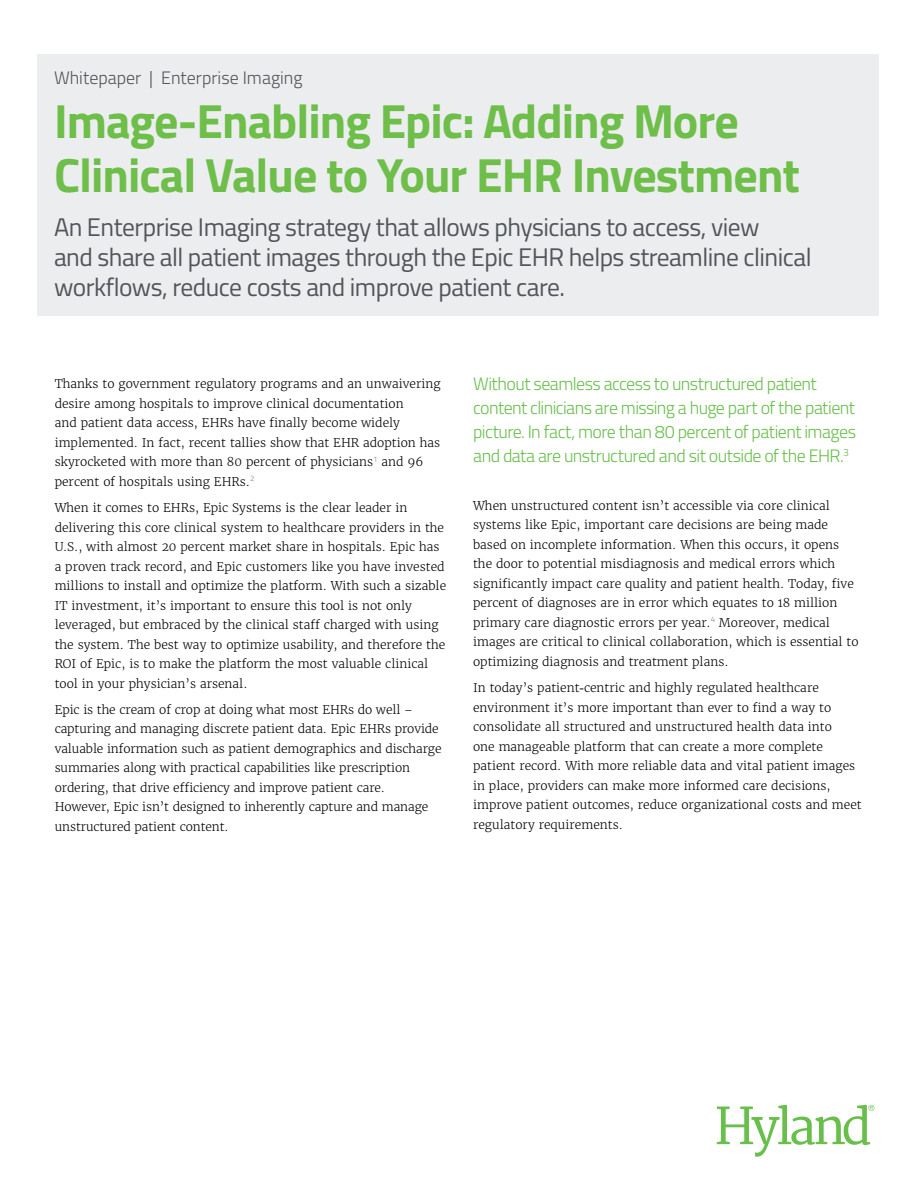
<style>
.page{position:relative;width:918px;height:1188px;background:#fff}
.page>*{position:absolute;margin:0;border:0;box-sizing:border-box;transform-origin:0 0}
.t1{font:700 48px/54px "Titillium";letter-spacing:-.02em;color:#6ebe4a}
.t2{font:25.5px/30px "Titillium";letter-spacing:-.02em;color:#52555b}
.t3{font:300 18px/24px "Titillium";letter-spacing:-.035em;color:#68bf4b}
.t4{font:300 18px "Titillium";color:#52555b}
.t5{font:300 12px/19.5px "Merriweather ST";color:#000}
.s1{font-family:"Georgia";font-weight:400}
</style>
<div class="page">
<div style="left:38px;top:54px;width:841px;height:261px;background:#ecedee"></div>
<svg style="left:717px;top:1105px;width:157px;height:52px"></svg>
<h3 class="t4" style="left:54px;top:65px;width:250px">Whitepaper | Enterprise Imaging</h3>
<h1 class="t1" style="left:54px;top:92px;width:748px">Image-Enabling Epic: Adding More<br>Clinical Value to Your EHR Investment</h1>
<h2 class="t2" style="left:54px;top:211px;width:759px">An Enterprise Imaging strategy that allows physicians to access, view<br>and share all patient images through the Epic EHR helps streamline clinical workflows, reduce costs and improve patient care.</h2>
<p class="t5" style="left:55px;top:374px;width:387px">Thanks to government regulatory programs and an unwaivering desire among hospitals to improve clinical documentation<br>and patient data access, EHRs have finally become widely implemented. In fact, recent tallies show that EHR adoption has skyrocketed with more than 80 percent of physicians<sup>1</sup> and 96 percent of hospitals using EHRs.<sup>2</sup></p>
<p class="t5" style="left:55px;top:498px;width:393px">When it comes to EHRs, Epic Systems is the clear leader in delivering this core clinical system to healthcare providers in the U.S., with almost 20 percent market share in hospitals. Epic has a proven track record, and Epic customers like you have invested millions to install and optimize the platform. With such a sizable IT investment, it’s important to ensure this tool is not only leveraged, but embraced by the clinical staff charged with using the system. The best way to optimize usability, and therefore the ROI of Epic, is to make the platform the most valuable clinical tool in your physician’s arsenal.</p>
<p class="t5" style="left:55px;top:700px;width:388px">Epic is the cream of crop at doing what most EHRs do well – capturing and managing discrete patient data. Epic EHRs provide valuable information such as patient demographics and discharge summaries along with practical capabilities like prescription ordering, that drive efficiency and improve patient care.<br>However, Epic isn’t designed to inherently capture and manage unstructured patient content.</p>
<h3 class="t3" style="left:473px;top:371px;width:385px">Without seamless access to unstructured patient content clinicians are missing a huge part of the patient picture. In fact, more than 80 percent of patient images and data are unstructured and sit outside of the EHR.<sup>3</sup></h3>
<p class="t5" style="left:473px;top:496px;width:387px">When unstructured content isn’t accessible via core clinical systems like Epic, important care decisions are being made based on incomplete information. When this occurs, it opens the door to potential misdiagnosis and medical errors which significantly impact care quality and patient health. Today, five percent of diagnoses are in error which equates to 18 million primary care diagnostic errors per year.<sup>4</sup> Moreover, medical images are critical to clinical collaboration, which is essential to optimizing diagnosis and treatment plans.</p>
<p class="t5" style="left:473px;top:678px;width:390px">In today’s patient<span class="s1">-</span>centric and highly regulated healthcare environment it’s more important than ever to find a way to consolidate all structured and unstructured health data into<br>one manageable platform that can create a more complete patient record. With more reliable data and vital patient images in place, providers can make more informed care decisions, improve patient outcomes, reduce organizational costs and meet regulatory requirements.</p>
</div>
